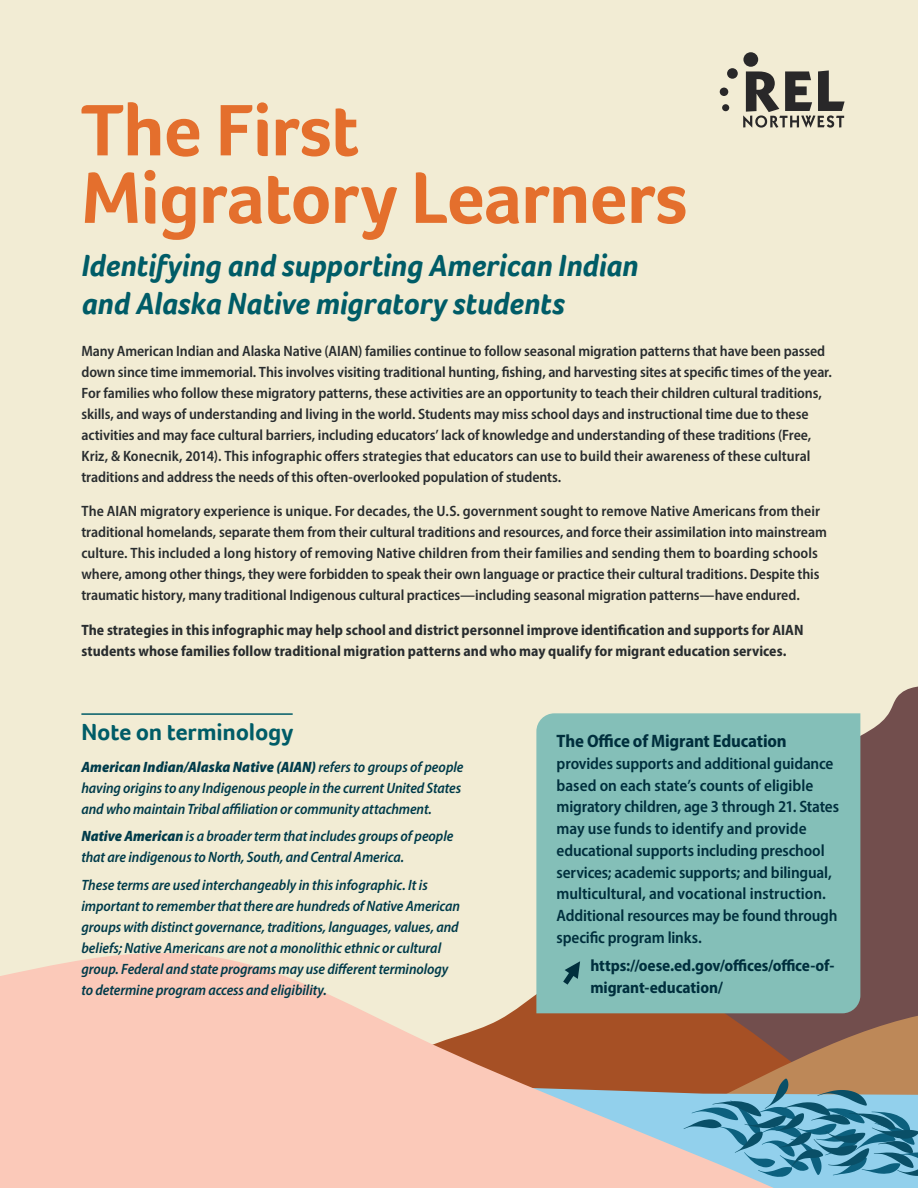
<style>
.page{position:relative;width:918px;height:1188px;background:#f2ecd4}
.page>*{position:absolute;margin:0;border:0;box-sizing:border-box;transform-origin:0 0}
.t1{font:700 75px/67.5px "Foco";letter-spacing:-.015em;color:#e46f2d}
.Title_Subhead{font:italic 700 31.5px/37.8px "Foco";letter-spacing:-.005em;color:#005c67}
.t2{font:700 24px "Foco";letter-spacing:-.01em;color:#005c67}
.Body{font:700 semi-condensed 18px "Myriad Pro";letter-spacing:-.01em;color:#002f3d}
.Body-2{font:600 semi-condensed 16.5px/21.8px "Myriad Pro";letter-spacing:-.01em;color:#002f3d}
.Body-3{font:700 semi-condensed 16.5px/21.8px "Myriad Pro";letter-spacing:-.005em;color:#002f3d}
.Intro{font:600 semi-condensed 15px/21px "Myriad Pro";letter-spacing:-.005em;color:#292d2f}
.Body-4{font:italic 600 semi-condensed 15px/21px "Myriad Pro";letter-spacing:-.005em;color:#003b4a}
.Intro-2{font:700 semi-condensed 15px/21px "Myriad Pro";color:#292d2f}
.s1{font-weight:900}
</style>
<div class="page">
<svg style="left:860px;top:686px;width:58px;height:256px;background:#7e5d5a"></svg>
<svg style="left:0;top:942px;width:918px;height:246px;background:#d6b4a5"></svg>
<div style="left:727px;top:68px;width:11px;height:11px;background:#292829;border-radius:50%"></div>
<div style="left:720px;top:88px;width:8px;height:8px;background:#292829;border-radius:50%"></div>
<div style="left:722px;top:104px;width:7px;height:7px;background:#292829;border-radius:50%"></div>
<div style="left:743px;top:52px;width:15px;height:15px;background:#292829;border-radius:50%"></div>
<svg style="left:743px;top:70px;width:102px;height:58px"></svg>
<div style="left:536px;top:713px;width:324px;height:300px;background:#84bfb8"></div>
<svg style="left:563px;top:961px;width:17px;height:24px"></svg>
<hr style="left:81px;top:713px;width:212px;height:2px;background:#005c67">
<h1 class="t1" style="left:81px;top:96px;width:608px">The First<br>Migratory Learners</h1>
<p class="Title_Subhead" style="left:81px;top:246px;width:559px">Identifying and supporting American Indian and Alaska Native migratory students</p>
<p class="Intro" style="left:81px;top:340px;width:752px">Many American Indian and Alaska Native (AIAN) families continue to follow seasonal migration patterns that have been passed down since time immemorial. This involves visiting traditional hunting, fishing, and harvesting sites at specific times of the year.<br>For families who follow these migratory patterns, these activities are an opportunity to teach their children cultural traditions, skills, and ways of understanding and living in the world. Students may miss school days and instructional time due to these activities and may face cultural barriers, including educators’ lack of knowledge and understanding of these traditions (Free, Kriz, &amp; Konecnik, 2014). This infographic offers strategies that educators can use to build their awareness of these cultural traditions and address the needs of this often-overlooked population of students.</p>
<p class="Intro" style="left:81px;top:500px;width:747px">The AIAN migratory experience is unique. For decades, the U.S. government sought to remove Native Americans from their traditional homelands, separate them from their cultural traditions and resources, and force their assimilation into mainstream culture. This included a long history of removing Native children from their families and sending them to boarding schools where, among other things, they were forbidden to speak their own language or practice their cultural traditions. Despite this traumatic history, many traditional Indigenous cultural practices—including seasonal migration patterns—have endured.</p>
<p class="Intro-2" style="left:81px;top:619px;width:724px">The strategies in this infographic may help school and district personnel improve identification and supports for AIAN students whose families follow traditional migration patterns and who may qualify for migrant education services.</p>
<h2 class="t2" style="left:81px;top:716px;width:213px">Note on terminology</h2>
<p class="Body-4" style="left:81px;top:756px;width:384px"><span class="s1">American Indian/Alaska Native (AIAN)</span> refers to groups of people having origins to any Indigenous people in the current United States and who maintain Tribal affiliation or community attachment.</p>
<p class="Body-4" style="left:81px;top:826px;width:373px"><span class="s1">Native American</span> is a broader term that includes groups of people that are indigenous to North, South, and Central America.</p>
<p class="Body-4" style="left:81px;top:874px;width:380px">These terms are used interchangeably in this infographic. It is important to remember that there are hundreds of Native American groups with distinct governance, traditions, languages, values, and beliefs; Native Americans are not a monolithic ethnic or cultural group. Federal and state programs may use different terminology to determine program access and eligibility.</p>
<p class="Body" style="left:557px;top:729px;width:232px">The Office of Migrant Education</p>
<p class="Body-2" style="left:557px;top:752px;width:284px">provides supports and additional guidance based on each state’s counts of eligible migratory children, age 3 through 21. States may use funds to identify and provide educational supports including preschool services; academic supports; and bilingual, multicultural, and vocational instruction.<br>Additional resources may be found through specific program links.</p>
<p class="Body-3" style="left:590px;top:954px;width:246px">https://oese.ed.gov/offices/office-of&shy;migrant-education/</p>
</div>
